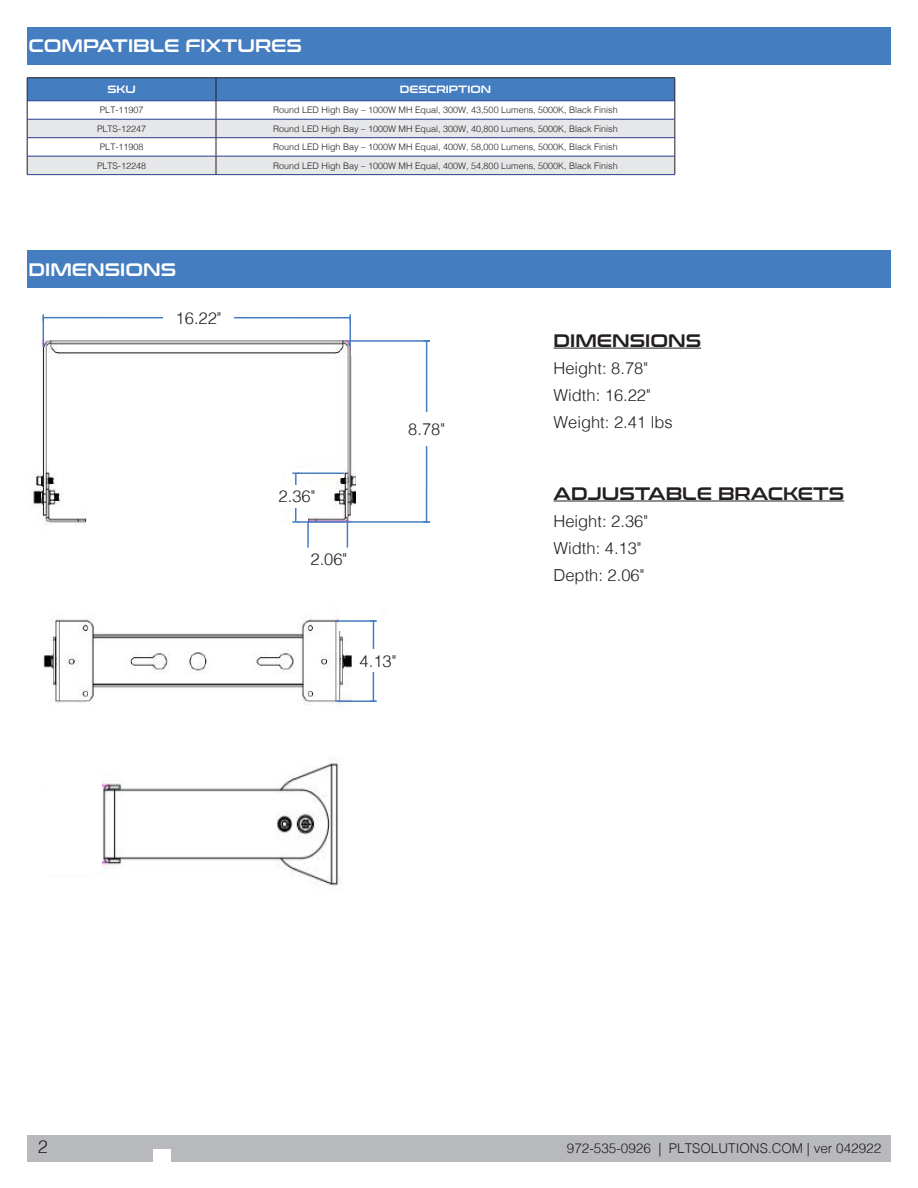
<style>
.page{position:relative;width:918px;height:1188px;background:#fff}
.page>*{position:absolute;margin:0;border:0;box-sizing:border-box;transform-origin:0 0}
.t1{font:18px "Conthrax Sb";color:#fff}
.t2{font:18px "Conthrax Sb";color:#231f20}
.t3{font:300 18px "Helvetica";color:#231f20}
.PLT_Body{font:300 16.5px "Helvetica";color:#231f20}
.t4{font:300 13.5px "Helvetica";color:#231f20}
.Paragraph_Style_1{font:10.5px "Conthrax Sb";color:#fff}
.Paragraph_Style_1-2{font:300 9px "Helvetica";color:#231f20}
</style>
<div class="page">
<div style="left:27px;top:1135px;width:864px;height:27px;background:#b8b9bc"></div>
<img style="left:33px;top:340px;width:352px;height:546px">
<div style="left:27px;top:251px;width:864px;height:37px;background:#447dc0"></div>
<div style="left:27px;top:27px;width:864px;height:37px;background:#447dc0"></div>
<hr style="left:27px;top:77px;width:189px;height:1px;background:#231f20">
<hr style="left:216px;top:77px;width:459px;height:1px;background:#231f20">
<svg style="left:27px;top:78px;width:649px;height:97px"></svg>
<hr style="left:554px;top:348px;width:147px;height:1px;background:#231f20">
<hr style="left:554px;top:501px;width:290px;height:1px;background:#231f20">
<div style="left:46px;top:770px;width:56px;height:104px;background:#fff"></div>
<div style="left:153px;top:1150px;width:18px;height:15px;background:#fff"></div>
<div style="left:283px;top:523px;width:87px;height:31px;background:#fff"></div>
<div style="left:339px;top:600px;width:41px;height:31px;background:#fff"></div>
<div style="left:353px;top:614px;width:41px;height:99px;background:#fff"></div>
<div style="left:288px;top:468px;width:56px;height:9px;background:#fff"></div>
<div style="left:291px;top:470px;width:17px;height:56px;background:#fff"></div>
<div style="left:351px;top:302px;width:67px;height:54px;background:#fff"></div>
<div style="left:351px;top:506px;width:67px;height:54px;background:#fff"></div>
<div style="left:356px;top:315px;width:39px;height:208px;background:#fff"></div>
<hr style="left:426px;top:341px;width:1px;height:181px;background:#447dc0">
<hr style="left:43px;top:317px;width:307px;height:2px;background:#447dc0">
<div style="left:392px;top:412px;width:70px;height:34px;background:#fff"></div>
<hr style="left:298px;top:521px;width:132px;height:2px;background:#447dc0">
<hr style="left:307px;top:522px;width:2px;height:26px;background:#447dc0">
<svg style="left:347px;top:523px;width:1px;height:25px"></svg>
<hr style="left:297px;top:472px;width:47px;height:2px;background:#447dc0">
<hr style="left:337px;top:620px;width:38px;height:2px;background:#447dc0">
<hr style="left:337px;top:700px;width:38px;height:2px;background:#447dc0">
<hr style="left:349px;top:340px;width:81px;height:2px;background:#447dc0">
<hr style="left:43px;top:317px;width:1px;height:30px;background:#447dc0">
<hr style="left:350px;top:317px;width:1px;height:30px;background:#447dc0">
<div style="left:164px;top:301px;width:70px;height:33px;background:#fff"></div>
<hr style="left:295px;top:473px;width:2px;height:49px;background:#447dc0">
<svg style="left:292px;top:521px;width:7px;height:2px"></svg>
<div style="left:275px;top:485px;width:44px;height:23px;background:#fff"></div>
<hr style="left:373px;top:621px;width:1px;height:80px;background:#447dc0">
<div style="left:353px;top:650px;width:43px;height:22px;background:#fff"></div>
<p class="t1" style="left:28px;top:32px;width:275px">COMPATIBLE FIXTURES</p>
<p class="Paragraph_Style_1" style="left:107px;top:81px;width:30px">SKU</p>
<p class="Paragraph_Style_1" style="left:400px;top:81px;width:93px">DESCRIPTION</p>
<p class="Paragraph_Style_1-2" style="left:100px;top:102px;width:45px">PLT-11907</p>
<p class="Paragraph_Style_1-2" style="left:273px;top:102px;width:346px">Round LED High Bay – 1000W MH Equal, 300W, 43,500 Lumens, 5000K, Black Finish</p>
<p class="Paragraph_Style_1-2" style="left:97px;top:121px;width:51px">PLTS-12247</p>
<p class="Paragraph_Style_1-2" style="left:273px;top:121px;width:346px">Round LED High Bay – 1000W MH Equal, 300W, 40,800 Lumens, 5000K, Black Finish</p>
<p class="Paragraph_Style_1-2" style="left:100px;top:139px;width:45px">PLT-11908</p>
<p class="Paragraph_Style_1-2" style="left:273px;top:139px;width:346px">Round LED High Bay – 1000W MH Equal, 400W, 58,000 Lumens, 5000K, Black Finish</p>
<p class="Paragraph_Style_1-2" style="left:97px;top:158px;width:51px">PLTS-12248</p>
<p class="Paragraph_Style_1-2" style="left:273px;top:158px;width:346px">Round LED High Bay – 1000W MH Equal, 400W, 54,800 Lumens, 5000K, Black Finish</p>
<p class="t1" style="left:28px;top:256px;width:149px">DIMENSIONS</p>
<p class="PLT_Body" style="left:176px;top:304px;width:47px">16.22"</p>
<p class="PLT_Body" style="left:279px;top:483px;width:38px">2.36"</p>
<p class="PLT_Body" style="left:310px;top:545px;width:38px">2.06"</p>
<p class="PLT_Body" style="left:408px;top:415px;width:38px">8.78"</p>
<p class="PLT_Body" style="left:360px;top:647px;width:38px">4.13"</p>
<p class="t2" style="left:554px;top:327px;width:149px">DIMENSIONS</p>
<p class="PLT_Body" style="left:554px;top:354px;width:96px">Height: 8.78"</p>
<p class="PLT_Body" style="left:554px;top:381px;width:99px">Width: 16.22"</p>
<p class="PLT_Body" style="left:554px;top:408px;width:121px">Weight: 2.41 lbs</p>
<p class="t2" style="left:554px;top:480px;width:292px">ADJUSTABLE BRACKETS</p>
<p class="PLT_Body" style="left:554px;top:507px;width:96px">Height: 2.36"</p>
<p class="PLT_Body" style="left:554px;top:534px;width:90px">Width: 4.13"</p>
<p class="PLT_Body" style="left:554px;top:561px;width:92px">Depth: 2.06"</p>
<p class="t3" style="left:38px;top:1132px;width:12px">2</p>
<h3 class="t4" style="left:567px;top:1137px;width:316px">972-535-0926 | PLTSOLUTIONS.COM | ver 042922</h3>
</div>
